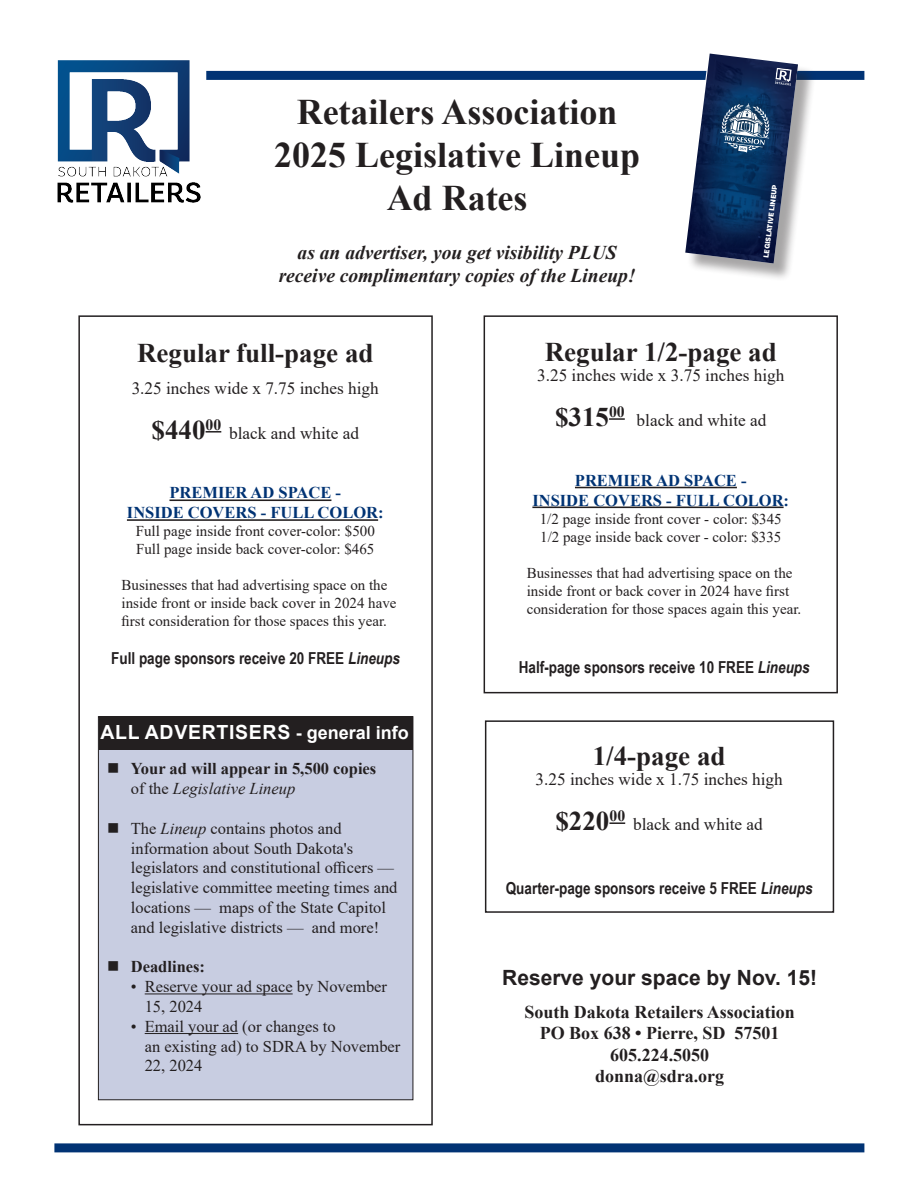
<style>
.page{position:relative;width:918px;height:1188px;background:#fff}
.page>*{position:absolute;margin:0;border:0;box-sizing:border-box;transform-origin:0 0}
.Subhead_1{font:700 36px "Times New Roman";color:#231f20}
.Subhead_1-2{font:700 27px "Times New Roman";color:#231f20}
.Subhead_1-3{font:700 21px "Arial";color:#231f20}
.Subhead_1-4{font:italic 700 19.5px "Times New Roman";color:#231f20}
.Subhead_1-5{font:700 19.5px "Arial";letter-spacing:.035em;color:#fff}
.Subhead_1-6{font:700 18px "Times New Roman";color:#231f20}
.Subhead_1-7{font:17.25px "Times New Roman";color:#231f20}
.Subhead_1-8{font:16.5px "Times New Roman";color:#231f20}
.Subhead_1-9{font:700 16.5px "Arial Narrow";color:#231f20}
.Subhead_1-10{font:700 16.5px "Times New Roman";color:#013374}
.Subhead_1-11{font:700 16.5px "Times New Roman";color:#231f20}
.Subhead_1-12{font:italic 16.5px "Times New Roman";color:#231f20}
.Subhead_1-13{font:15px "Times New Roman";color:#231f20}
.t1{font:900 7.65px "Basic Sans";color:#fff}
.s1{font-style:italic}
.s2{font-size:18px}
.s3{font-style:normal}
</style>
<div class="page">
<div style="left:78px;top:315px;width:355px;height:810px;border:2px solid #231f20"></div>
<div style="left:98px;top:717px;width:315px;height:383px;background:#c8cde1"></div>
<div style="left:100px;top:716px;width:313px;height:34px;background:#231f20"></div>
<div style="left:206px;top:71px;width:658px;height:9px;background:#013374"></div>
<div style="left:485px;top:720px;width:349px;height:193px;border:2px solid #231f20"></div>
<svg style="left:206px;top:431px;width:15px;height:2px"></svg>
<hr style="left:169px;top:499px;width:162px;height:2px;background:#231f20">
<hr style="left:127px;top:519px;width:251px;height:2px;background:#231f20">
<div style="left:54px;top:1143px;width:810px;height:9px;background:#013374"></div>
<div style="left:484px;top:315px;width:354px;height:378px;border:2px solid #231f20"></div>
<svg style="left:609px;top:418px;width:16px;height:2px"></svg>
<hr style="left:575px;top:487px;width:162px;height:1px;background:#231f20">
<hr style="left:532px;top:507px;width:252px;height:1px;background:#231f20">
<svg style="left:609px;top:822px;width:16px;height:2px"></svg>
<div style="left:687px;top:56px;width:129px;height:225px;background:#231f20;opacity:.4"></div>
<svg style="left:684px;top:53px;width:114px;height:210px"></svg>
<hr style="left:145px;top:994px;width:148px;height:1px;background:#231f20">
<hr style="left:145px;top:1033px;width:93px;height:1px;background:#231f20">
<img style="left:57px;top:60px;width:144px;height:143px">
<p class="Subhead_1" style="left:297px;top:86px;width:322px">Retailers Association</p>
<p class="Subhead_1" style="left:274px;top:129px;width:368px">2025 Legislative Lineup</p>
<p class="Subhead_1" style="left:387px;top:172px;width:142px">Ad Rates</p>
<p class="Subhead_1-4" style="left:298px;top:239px;width:321px">as an advertiser, you get visibility PLUS</p>
<p class="Subhead_1-4" style="left:279px;top:262px;width:358px">receive complimentary copies of the Lineup!</p>
<p class="t1" style="left:761px;top:257px;width:75px;rotate:-83deg">LEGISLATIVE LINEUP</p>
<p class="Subhead_1-2" style="left:137px;top:333px;width:238px">Regular full-page ad</p>
<p class="Subhead_1-7" style="left:132px;top:376px;width:249px">3.25 inches wide x 7.75 inches high</p>
<p class="Subhead_1-2" style="left:152px;top:411px;width:71px">$440<sup>00</sup></p>
<p class="Subhead_1-7" style="left:229px;top:421px;width:131px">black and white ad</p>
<p class="Subhead_1-10" style="left:169px;top:481px;width:173px">PREMIER AD SPACE -</p>
<p class="Subhead_1-10" style="left:127px;top:501px;width:258px">INSIDE COVERS - FULL COLOR:</p>
<p class="Subhead_1-13" style="left:136px;top:521px;width:241px">Full page inside front cover-color: $500</p>
<p class="Subhead_1-13" style="left:136px;top:539px;width:240px">Full page inside back cover-color: $465</p>
<p class="Subhead_1-13" style="left:122px;top:575px;width:267px">Businesses that had advertising space on the</p>
<p class="Subhead_1-13" style="left:122px;top:593px;width:276px">inside front or inside back cover in 2024 have</p>
<p class="Subhead_1-13" style="left:122px;top:611px;width:267px">first consideration for those spaces this year.</p>
<p class="Subhead_1-9" style="left:111px;top:645px;width:290px">Full page sponsors receive 20 FREE <span class="s1">Lineups</span></p>
<p class="Subhead_1-5" style="left:101px;top:719px;width:310px">ALL ADVERTISERS <span class="s2">- general info</span></p>
<p class="Subhead_1-11" style="left:107px;top:757px;width:271px">■ Your ad will appear in 5,500 copies</p>
<p class="Subhead_1-12" style="left:131px;top:777px;width:166px"><span class="s3">of the</span> Legislative Lineup</p>
<p class="Subhead_1-8" style="left:107px;top:817px;width:236px">■ The <span class="s1">Lineup</span> contains photos and</p>
<p class="Subhead_1-8" style="left:131px;top:836px;width:224px">information about South Dakota's</p>
<p class="Subhead_1-8" style="left:131px;top:856px;width:265px">legislators and constitutional officers —</p>
<p class="Subhead_1-8" style="left:131px;top:876px;width:268px">legislative committee meeting times and</p>
<p class="Subhead_1-8" style="left:131px;top:896px;width:257px">locations — maps of the State Capitol</p>
<p class="Subhead_1-8" style="left:131px;top:916px;width:250px">and legislative districts — and more!</p>
<p class="Subhead_1-11" style="left:107px;top:955px;width:99px">■ Deadlines:</p>
<p class="Subhead_1-8" style="left:131px;top:975px;width:258px">• Reserve your ad space by November</p>
<p class="Subhead_1-8" style="left:145px;top:995px;width:59px">15, 2024</p>
<p class="Subhead_1-8" style="left:131px;top:1015px;width:206px">• Email your ad (or changes to</p>
<p class="Subhead_1-8" style="left:145px;top:1034px;width:257px">an existing ad) to SDRA by November</p>
<p class="Subhead_1-8" style="left:145px;top:1054px;width:59px">22, 2024</p>
<p class="Subhead_1-2" style="left:545px;top:332px;width:234px">Regular 1/2-page ad</p>
<p class="Subhead_1-7" style="left:537px;top:363px;width:249px">3.25 inches wide x 3.75 inches high</p>
<p class="Subhead_1-2" style="left:555px;top:398px;width:71px">$315<sup>00</sup></p>
<p class="Subhead_1-7" style="left:637px;top:408px;width:131px">black and white ad</p>
<p class="Subhead_1-10" style="left:575px;top:468px;width:173px">PREMIER AD SPACE -</p>
<p class="Subhead_1-10" style="left:532px;top:488px;width:258px">INSIDE COVERS - FULL COLOR:</p>
<p class="Subhead_1-13" style="left:540px;top:508px;width:244px">1/2 page inside front cover - color: $345</p>
<p class="Subhead_1-13" style="left:540px;top:526px;width:243px">1/2 page inside back cover - color: $335</p>
<p class="Subhead_1-13" style="left:527px;top:562px;width:267px">Businesses that had advertising space on the</p>
<p class="Subhead_1-13" style="left:527px;top:580px;width:264px">inside front or back cover in 2024 have first</p>
<p class="Subhead_1-13" style="left:527px;top:598px;width:276px">consideration for those spaces again this year.</p>
<p class="Subhead_1-9" style="left:519px;top:655px;width:293px">Half-page sponsors receive 10 FREE <span class="s1">Lineups</span></p>
<p class="Subhead_1-2" style="left:593px;top:736px;width:134px">1/4-page ad</p>
<p class="Subhead_1-7" style="left:536px;top:768px;width:249px">3.25 inches wide x 1.75 inches high</p>
<p class="Subhead_1-2" style="left:555px;top:802px;width:71px">$220<sup>00</sup></p>
<p class="Subhead_1-7" style="left:633px;top:813px;width:131px">black and white ad</p>
<p class="Subhead_1-9" style="left:506px;top:875px;width:308px">Quarter-page sponsors receive 5 FREE <span class="s1">Lineups</span></p>
<p class="Subhead_1-3" style="left:502px;top:962px;width:316px">Reserve your space by Nov. 15!</p>
<p class="Subhead_1-6" style="left:524px;top:999px;width:272px">South Dakota Retailers Association</p>
<p class="Subhead_1-6" style="left:540px;top:1020px;width:241px">PO Box 638 • Pierre, SD 57501</p>
<p class="Subhead_1-6" style="left:610px;top:1042px;width:100px">605.224.5050</p>
<p class="Subhead_1-6" style="left:595px;top:1063px;width:131px">donna@sdra.org</p>
</div>
